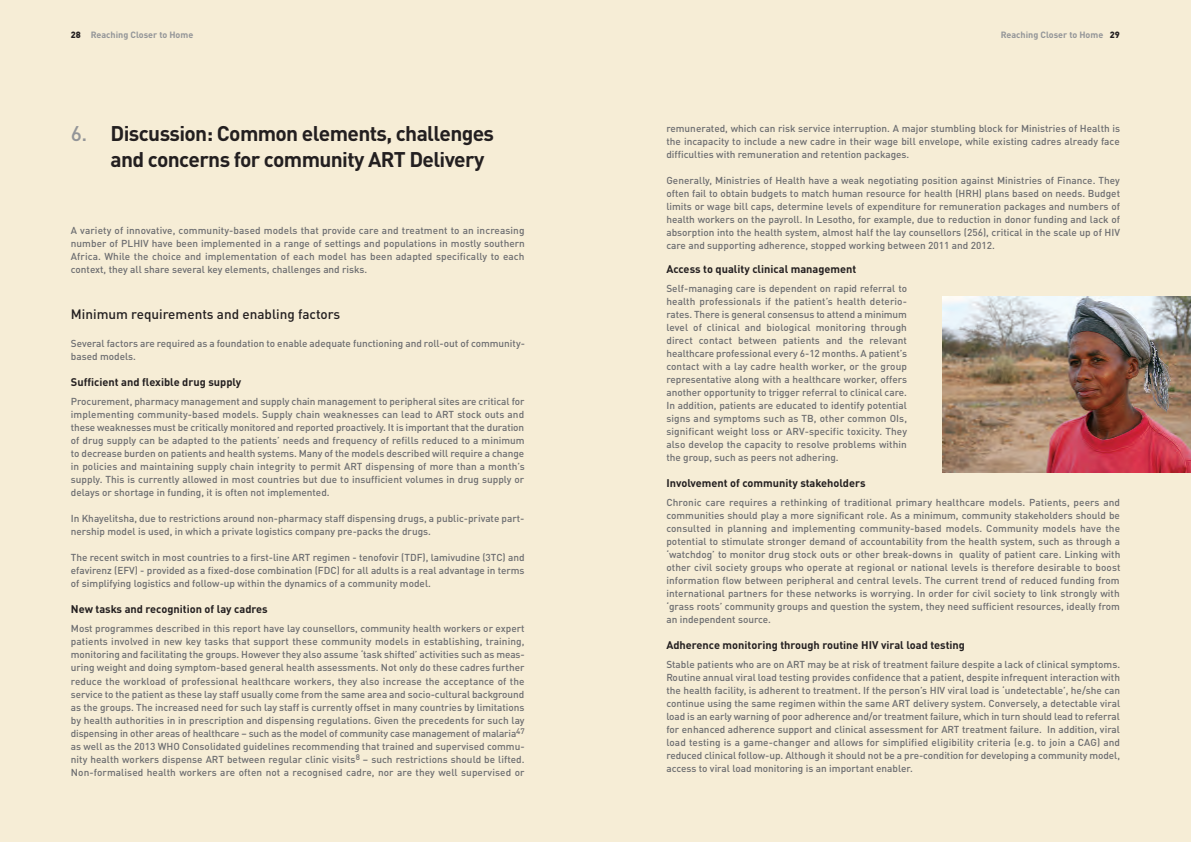
<style>
.page{position:relative;width:1191px;height:842px;background:#fff}
.page>*{position:absolute;margin:0;border:0;box-sizing:border-box;transform-origin:0 0}
.t1{font:700 21px/26px "DIN Pro";letter-spacing:-.03em;color:#231f20}
.t2{font:500 13.5px "DIN Pro";color:#231f20}
.t3{font:700 11px "DIN Pro";color:#231f20}
.t4{font:500 10px/13px "DIN Pro";color:#6c6d70;text-align:justify}
.t5{font:700 9px "DIN Pro";color:#939598}
.s1{font-weight:900;color:#231f20}
.s2{font-weight:500;color:#939598}
</style>
<div class="page">
<div style="left:0;top:0;width:595px;height:842px;background:#f6edd6"></div>
<div style="left:595px;top:0;width:596px;height:842px;background:#f6edd6"></div>
<img style="left:942px;top:296px;width:249px;height:176px">
<p class="t5" style="left:71px;top:32px;width:124px"><span class="s1">28</span> Reaching Closer to Home</p>
<h1 class="t1" style="left:111px;top:122px;width:385px;text-indent:-40px"><span class="s2">6.</span> Discussion: Common elements, challenges and concerns for community ART Delivery</h1>
<p class="t4" style="left:71px;top:225px;width:455px">A variety of innovative, community-based models that provide care and treatment to an increasing number of PLHIV have been implemented in a range of settings and populations in mostly southern Africa. While the choice and implementation of each model has been adapted specifically to each context, they all share several key elements, challenges and risks.</p>
<h2 class="t2" style="left:71px;top:310px;width:271px">Minimum requirements and enabling factors</h2>
<p class="t4" style="left:71px;top:338px;width:455px">Several factors are required as a foundation to enable adequate functioning and roll-out of community&shy;based models.</p>
<p class="t3" style="left:71px;top:379px;width:172px">Sufficient and flexible drug supply</p>
<p class="t4" style="left:71px;top:396px;width:455px">Procurement, pharmacy management and supply chain management to peripheral sites are critical for implementing community-based models. Supply chain weaknesses can lead to ART stock outs and these weaknesses must be critically monitored and reported proactively. It is important that the duration of drug supply can be adapted to the patients’ needs and frequency of refills reduced to a minimum to decrease burden on patients and health systems. Many of the models described will require a change in policies and maintaining supply chain integrity to permit ART dispensing of more than a month’s supply. This is currently allowed in most countries but due to insufficient volumes in drug supply or delays or shortage in funding, it is often not implemented.</p>
<p class="t4" style="left:71px;top:513px;width:455px">In Khayelitsha, due to restrictions around non-pharmacy staff dispensing drugs, a public-private part&shy;nership model is used, in which a private logistics company pre-packs the drugs.</p>
<p class="t4" style="left:71px;top:552px;width:455px">The recent switch in most countries to a first-line ART regimen - tenofovir (TDF), lamivudine (3TC) and efavirenz (EFV) - provided as a fixed-dose combination (FDC) for all adults is a real advantage in terms of simplifying logistics and follow-up within the dynamics of a community model.</p>
<p class="t3" style="left:71px;top:606px;width:198px">New tasks and recognition of lay cadres</p>
<p class="t4" style="left:71px;top:623px;width:455px">Most programmes described in this report have lay counsellors, community health workers or expert patients involved in new key tasks that support these community models in establishing, training, monitoring and facilitating the groups. However they also assume ‘task shifted’ activities such as meas&shy;uring weight and doing symptom-based general health assessments. Not only do these cadres further reduce the workload of professional healthcare workers, they also increase the acceptance of the service to the patient as these lay staff usually come from the same area and socio-cultural background as the groups. The increased need for such lay staff is currently offset in many countries by limitations by health authorities in in prescription and dispensing regulations. Given the precedents for such lay dispensing in other areas of healthcare – such as the model of community case management of malaria<sup>47 </sup>as well as the 2013 WHO Consolidated guidelines recommending that trained and supervised commu&shy;nity health workers dispense ART between regular clinic visits<sup>8</sup> – such restrictions should be lifted.<br>Non-formalised health workers are often not a recognised cadre, nor are they well supervised or</p>
<p class="t5" style="left:1001px;top:32px;width:121px">Reaching Closer to Home <span class="s1">29</span></p>
<p class="t4" style="left:666px;top:123px;width:455px">remunerated, which can risk service interruption. A major stumbling block for Ministries of Health is the incapacity to include a new cadre in their wage bill envelope, while existing cadres already face difficulties with remuneration and retention packages.</p>
<p class="t4" style="left:666px;top:175px;width:455px">Generally, Ministries of Health have a weak negotiating position against Ministries of Finance. They often fail to obtain budgets to match human resource for health (HRH) plans based on needs. Budget limits or wage bill caps, determine levels of expenditure for remuneration packages and numbers of health workers on the payroll. In Lesotho, for example, due to reduction in donor funding and lack of absorption into the health system, almost half the lay counsellors (256), critical in the scale up of HIV care and supporting adherence, stopped working between 2011 and 2012.</p>
<p class="t3" style="left:666px;top:266px;width:192px">Access to quality clinical management</p>
<p class="t4" style="left:666px;top:283px;width:242px">Self-managing care is dependent on rapid referral to health professionals if the patient’s health deterio&shy;rates. There is general consensus to attend a minimum level of clinical and biological monitoring through direct contact between patients and the relevant healthcare professional every 6-12 months. A patient’s contact with a lay cadre health worker, or the group representative along with a healthcare worker, offers another opportunity to trigger referral to clinical care.<br>In addition, patients are educated to identify potential signs and symptoms such as TB, other common OIs, significant weight loss or ARV-specific toxicity. They also develop the capacity to resolve problems within the group, such as peers not adhering.</p>
<p class="t3" style="left:666px;top:480px;width:201px">Involvement of community stakeholders</p>
<p class="t4" style="left:666px;top:497px;width:455px">Chronic care requires a rethinking of traditional primary healthcare models. Patients, peers and communities should play a more significant role. As a minimum, community stakeholders should be consulted in planning and implementing community-based models. Community models have the potential to stimulate stronger demand of accountability from the health system, such as through a ‘watchdog’ to monitor drug stock outs or other break-downs in quality of patient care. Linking with other civil society groups who operate at regional or national levels is therefore desirable to boost information flow between peripheral and central levels. The current trend of reduced funding from international partners for these networks is worrying. In order for civil society to link strongly with ‘grass roots’ community groups and question the system, they need sufficient resources, ideally from an independent source.</p>
<p class="t3" style="left:666px;top:642px;width:300px">Adherence monitoring through routine HIV viral load testing</p>
<p class="t4" style="left:666px;top:659px;width:455px">Stable patients who are on ART may be at risk of treatment failure despite a lack of clinical symptoms.<br>Routine annual viral load testing provides confidence that a patient, despite infrequent interaction with the health facility, is adherent to treatment. If the person’s HIV viral load is ‘undetectable’, he/she can continue using the same regimen within the same ART delivery system. Conversely, a detectable viral load is an early warning of poor adherence and/or treatment failure, which in turn should lead to referral for enhanced adherence support and clinical assessment for ART treatment failure. In addition, viral load testing is a game-changer and allows for simplified eligibility criteria (e.g. to join a CAG) and reduced clinical follow-up. Although it should not be a pre-condition for developing a community model, access to viral load monitoring is an important enabler.</p>
</div>
